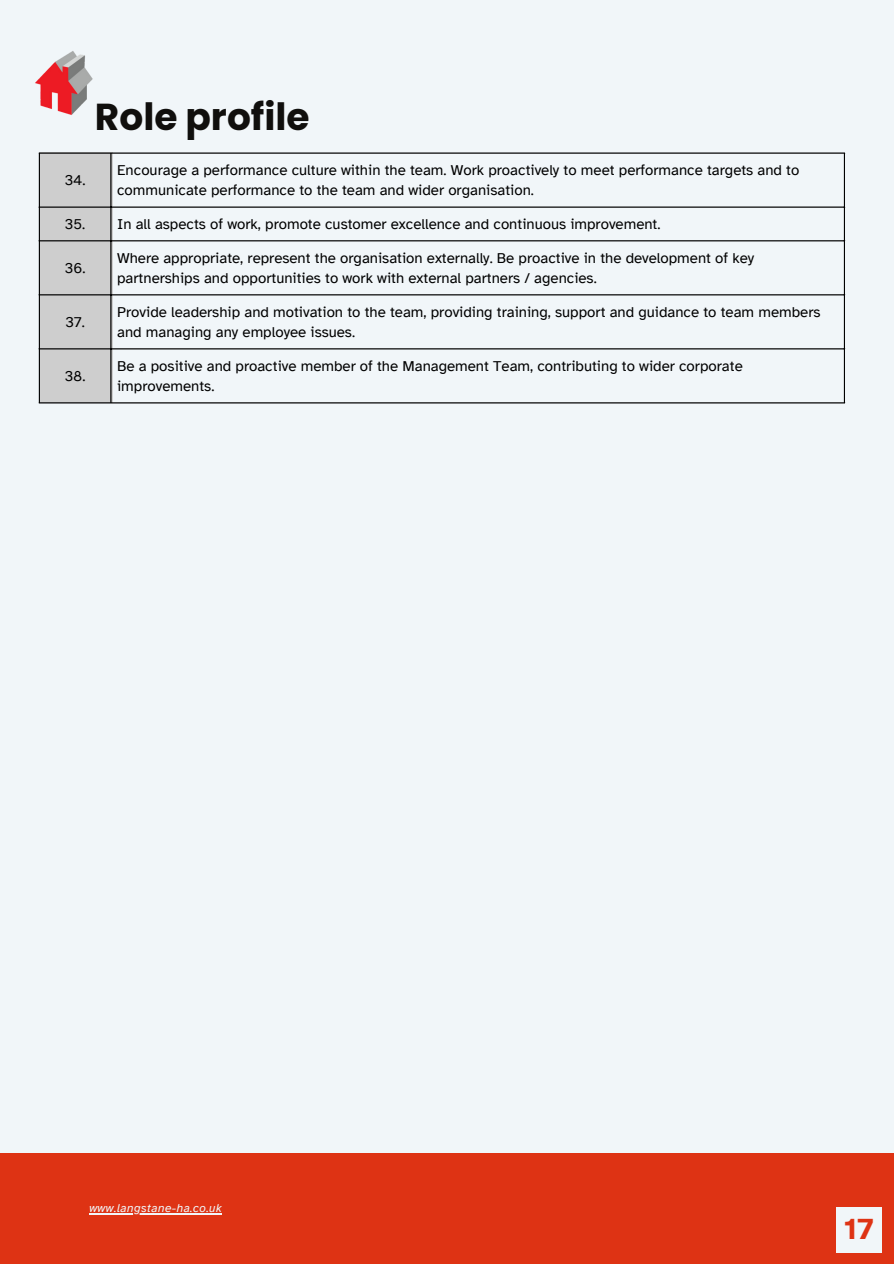
<style>
.page{position:relative;width:894px;height:1264px;background:#fff}
.page>*{position:absolute;margin:0;border:0;box-sizing:border-box;transform-origin:0 0}
.t1{font:700 37.5px "Poppins";color:#100f0d}
.t2{font:700 30px "Atkinson Hyperlegible";color:#de3314}
.t3{font:15px/20.2px "Atkinson Hyperlegible";color:#000}
.t4{font:italic 12px "Atkinson Hyperlegible";letter-spacing:.03em;color:#f1f6f9}
</style>
<div class="page">
<div style="left:0;top:0;width:893px;height:1263px;background:#f1f6f9"></div>
<img style="left:35px;top:51px;width:58px;height:64px">
<div style="left:0;top:1153px;width:893px;height:110px;background:#de3314"></div>
<div style="left:835px;top:1206px;width:45px;height:45px;background:#f1f6f9"></div>
<div style="left:39px;top:152px;width:73px;height:251px;background:#cecece"></div>
<hr style="left:39px;top:154px;width:1px;height:248px;background:#000">
<hr style="left:110px;top:154px;width:1px;height:248px;background:#000">
<hr style="left:843px;top:154px;width:1px;height:248px;background:#000">
<hr style="left:39px;top:152px;width:805px;height:2px;background:#000">
<hr style="left:39px;top:206px;width:805px;height:2px;background:#000">
<hr style="left:39px;top:240px;width:805px;height:1px;background:#000">
<hr style="left:39px;top:294px;width:805px;height:1px;background:#000">
<hr style="left:39px;top:348px;width:805px;height:1px;background:#000">
<hr style="left:39px;top:402px;width:805px;height:1px;background:#000">
<hr style="left:89px;top:1213px;width:133px;height:1px;background:#f1f6f9">
<p class="t1" style="left:95px;top:90px;width:216px">Role profile</p>
<p class="t3" style="left:65px;top:170px;width:22px">34.</p>
<h1 class="t3" style="left:117px;top:160px;width:683px">Encourage a performance culture within the team. Work proactively to meet performance targets and to communicate performance to the team and wider organisation.</h1>
<p class="t3" style="left:65px;top:214px;width:22px">35.</p>
<p class="t3" style="left:117px;top:214px;width:544px">In all aspects of work, promote customer excellence and continuous improvement.</p>
<p class="t3" style="left:65px;top:258px;width:22px">36.</p>
<p class="t3" style="left:117px;top:248px;width:638px">Where appropriate, represent the organisation externally. Be proactive in the development of key partnerships and opportunities to work with external partners / agencies.</p>
<p class="t3" style="left:65px;top:312px;width:21px">37.</p>
<p class="t3" style="left:117px;top:302px;width:704px">Provide leadership and motivation to the team, providing training, support and guidance to team members and managing any employee issues.</p>
<p class="t3" style="left:65px;top:366px;width:22px">38.</p>
<p class="t3" style="left:117px;top:356px;width:627px">Be a positive and proactive member of the Management Team, contributing to wider corporate improvements.</p>
<p class="t4" style="left:89px;top:1200px;width:134px">www.langstane-ha.co.uk</p>
<p class="t2" style="left:843px;top:1210px;width:32px">17</p>
</div>
